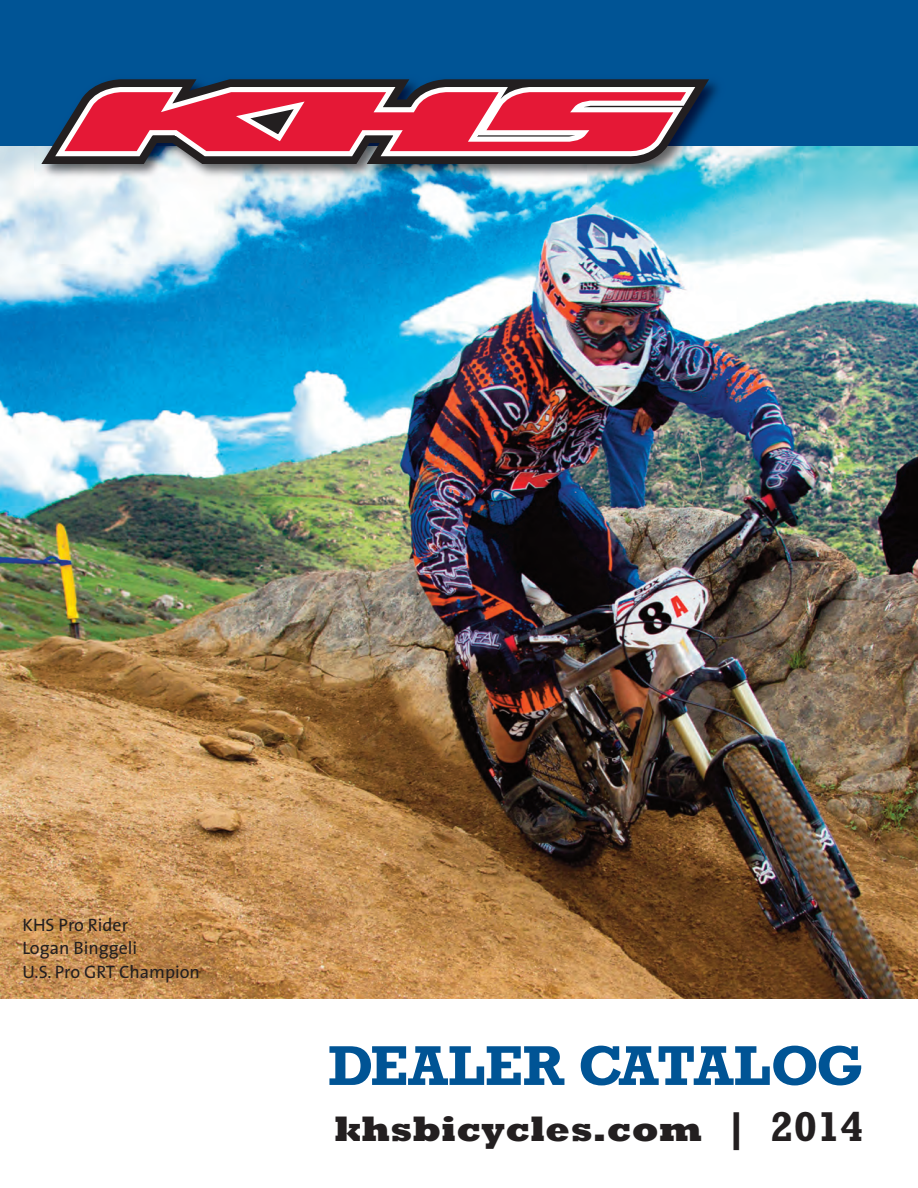
<style>
.page{position:relative;width:918px;height:1188px;background:#fff}
.page>*{position:absolute;margin:0;border:0;box-sizing:border-box;transform-origin:0 0}
.t1{font:700 57px "Rockwell";color:#005495}
.t2{font:800 36px "Rockwell";letter-spacing:.005em;color:#231f20}
.t3{font:18px/23.2px "The Sans";color:#231f20}
.s1{font-weight:700;font-size:42.3px}
</style>
<div class="page">
<img style="left:0;top:145px;width:918px;height:854px">
<div style="left:0;top:0;width:918px;height:145px;background:#005495"></div>
<img style="left:35px;top:81px;width:768px;height:183px">
<svg style="left:41px;top:79px;width:668px;height:85px;fill:#231f20"></svg>
<svg style="left:46px;top:82px;width:658px;height:79px"></svg>
<svg style="left:64px;top:92px;width:622px;height:60px"></svg>
<p class="t3" style="left:23px;top:916px;width:179px">KHS Pro Rider<br>Logan Binggeli<br>U.S. Pro GRT Champion</p>
<h1 class="t1" style="left:328px;top:1046px;width:538px">DEALER CATALOG</h1>
<h2 class="t2" style="left:335px;top:1116px;width:531px">khsbicycles.com <span class="s1">| 2014</span></h2>
</div>
